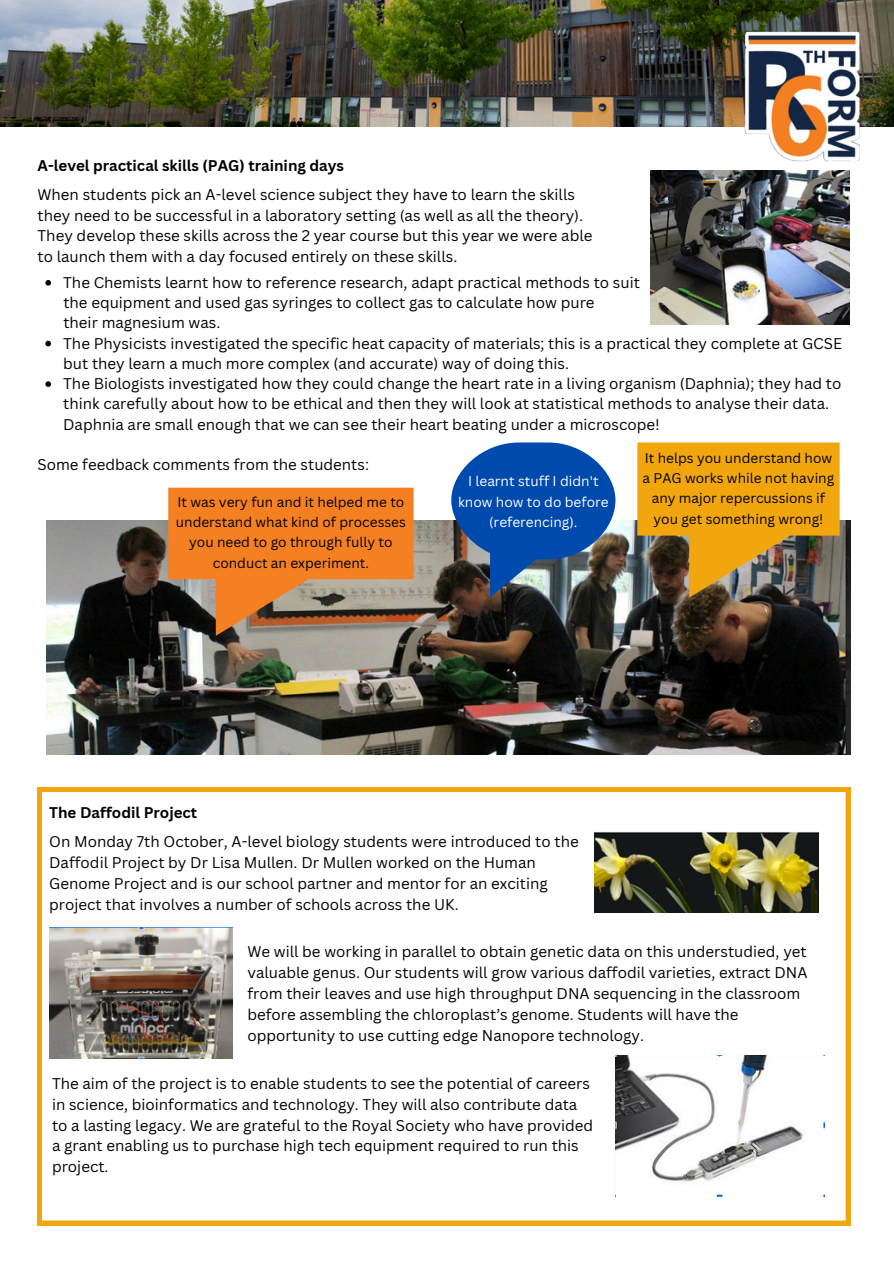
<style>
.page{position:relative;width:894px;height:1264px;background:#fff}
.page>*{position:absolute;margin:0;border:0;box-sizing:border-box;transform-origin:0 0}
.t1{font:15.15px/20.9px "Canva Sans";color:#000}
.t2{font:700 15.15px "Canva Sans";color:#000}
.t3{font:13.65px/20.2px "Canva Sans";color:#000;text-align:center}
.t4{font:13.65px/20.2px "Canva Sans";color:#fff;text-align:center}
</style>
<div class="page">
<img style="left:0;top:0;width:893px;height:126px">
<img style="left:739px;top:28px;width:129px;height:134px">
<img style="left:46px;top:520px;width:804px;height:234px">
<svg style="left:451px;top:442px;width:164px;height:117px;background:#245faf"></svg>
<svg style="left:168px;top:487px;width:245px;height:149px;background:#d07d39"></svg>
<img style="left:637px;top:442px;width:202px;height:155px">
<img style="left:650px;top:171px;width:199px;height:153px">
<svg style="left:37px;top:787px;width:812px;height:437px"></svg>
<img style="left:594px;top:831px;width:224px;height:81px">
<img style="left:49px;top:927px;width:184px;height:131px">
<img style="left:615px;top:1055px;width:209px;height:141px">
<svg style="left:45px;top:280px;width:6px;height:6px"></svg>
<svg style="left:45px;top:341px;width:6px;height:5px"></svg>
<svg style="left:45px;top:381px;width:6px;height:6px"></svg>
<p class="t2" style="left:37px;top:155px;width:308px">A-level practical skills (PAG) training days</p>
<p class="t1" style="left:37px;top:183px;width:556px">When students pick an A-level science subject they have to learn the skills they need to be successful in a laboratory setting (as well as all the theory).<br>They develop these skills across the 2 year course but this year we were able to launch them with a day focused entirely on these skills.</p>
<p class="t1" style="left:63px;top:271px;width:578px">The Chemists learnt how to reference research, adapt practical methods to suit</p>
<p class="t1" style="left:63px;top:292px;width:532px">the equipment and used gas syringes to collect gas to calculate how pure</p>
<p class="t1" style="left:63px;top:312px;width:158px">their magnesium was.</p>
<h1 class="t1" style="left:63px;top:332px;width:780px;line-height:20.2px">The Physicists investigated the specific heat capacity of materials; this is a practical they complete at GCSE but they learn a much more complex (and accurate) way of doing this.</h1>
<p class="t1" style="left:63px;top:373px;width:779px;line-height:20.2px">The Biologists investigated how they could change the heart rate in a living organism (Daphnia); they had to think carefully about how to be ethical and then they will look at statistical methods to analyse their data.<br>Daphnia are small enough that we can see their heart beating under a microscope!</p>
<p class="t1" style="left:37px;top:454px;width:333px">Some feedback comments from the students:</p>
<p class="t3" style="left:642px;top:447px;width:193px">It helps you understand how a PAG works while not having any major repercussions if you get something wrong!</p>
<p class="t4" style="left:458px;top:471px;width:152px">I learnt stuff I didn't know how to do before (referencing).</p>
<p class="t3" style="left:176px;top:491px;width:231px">It was very fun and it helped me to understand what kind of processes you need to go through fully to conduct an experiment.</p>
<p class="t2" style="left:49px;top:802px;width:149px">The Daffodil Project</p>
<p class="t1" style="left:49px;top:830px;width:531px">On Monday 7th October, A-level biology students were introduced to the Daffodil Project by Dr Lisa Mullen. Dr Mullen worked on the Human Genome Project and is our school partner and mentor for an exciting project that involves a number of schools across the UK.</p>
<p class="t1" style="left:247px;top:941px;width:561px">We will be working in parallel to obtain genetic data on this understudied, yet valuable genus. Our students will grow various daffodil varieties, extract DNA from their leaves and use high throughput DNA sequencing in the classroom before assembling the chloroplast’s genome. Students will have the opportunity to use cutting edge Nanopore technology.</p>
<p class="t1" style="left:52px;top:1072px;width:542px">The aim of the project is to enable students to see the potential of careers in science, bioinformatics and technology. They will also contribute data to a lasting legacy. We are grateful to the Royal Society who have provided a grant enabling us to purchase high tech equipment required to run this project.</p>
</div>
